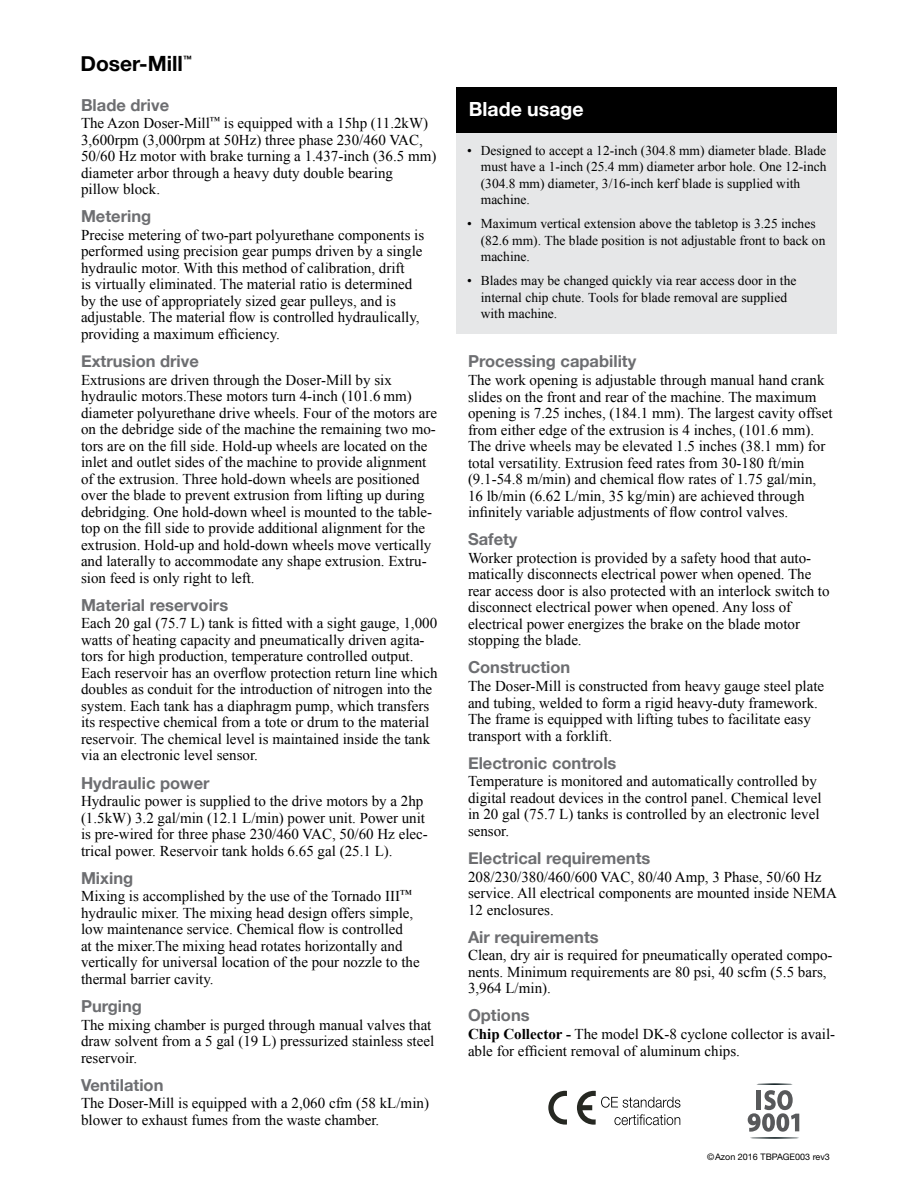
<style>
.page{position:relative;width:918px;height:1188px;background:#fff}
.page>*{position:absolute;margin:0;border:0;box-sizing:border-box;transform-origin:0 0}
.t1{font:700 21px "Helvetica Neue";color:#000}
.t2{font:700 19.5px "Helvetica Neue";color:#fff}
.t3{font:700 16.5px "Helvetica Neue";color:#6d6e71}
.t4{font:15px/16.5px "Times New Roman";color:#000}
.t5{font:13.5px/16.5px "Times New Roman";color:#000}
.t6{font:9px "Helvetica Neue";color:#000}
.t7{font:700 8.7px "Helvetica Neue";color:#000}
.s1{font-weight:700}
</style>
<div class="page">
<svg style="left:747px;top:1083px;width:53px;height:56px"></svg>
<div style="left:456px;top:87px;width:381px;height:247px;background:#e6e7e8"></div>
<div style="left:456px;top:87px;width:381px;height:46px;background:#000"></div>
<svg style="left:548px;top:1091px;width:19px;height:34px"></svg>
<svg style="left:577px;top:1091px;width:103px;height:34px"></svg>
<h1 class="t1" style="left:80px;top:47px;width:104px">Doser-Mill</h1>
<p class="t7" style="left:183px;top:52px;width:10px">™</p>
<p class="t3" style="left:81px;top:92px;width:90px">Blade drive</p>
<p class="t4" style="left:81px;top:115px;width:357px">The Azon Doser-Mill<sup>™</sup> is equipped with a 15hp (11.2kW)<br>3,600rpm (3,000rpm at 50Hz) three phase 230/460 VAC, 50/60 Hz motor with brake turning a 1.437-inch (36.5 mm) diameter arbor through a heavy duty double bearing<br>pillow block.</p>
<p class="t3" style="left:81px;top:204px;width:72px">Metering</p>
<p class="t4" style="left:81px;top:226px;width:345px">Precise metering of two-part polyurethane components is performed using precision gear pumps driven by a single hydraulic motor. With this method of calibration, drift<br>is virtually eliminated. The material ratio is determined by the use of appropriately sized gear pulleys, and is adjustable. The material flow is controlled hydraulically, providing a maximum efficiency.</p>
<p class="t3" style="left:81px;top:348px;width:119px">Extrusion drive</p>
<p class="t4" style="left:81px;top:371px;width:358px">Extrusions are driven through the Doser-Mill by six hydraulic motors.These motors turn 4-inch (101.6 mm) diameter polyurethane drive wheels. Four of the motors are on the debridge side of the machine the remaining two mo&shy;tors are on the fill side. Hold-up wheels are located on the inlet and outlet sides of the machine to provide alignment of the extrusion. Three hold-down wheels are positioned over the blade to prevent extrusion from lifting up during debridging. One hold-down wheel is mounted to the table&shy;top on the fill side to provide additional alignment for the extrusion. Hold-up and hold-down wheels move vertically and laterally to accommodate any shape extrusion. Extru&shy;sion feed is only right to left.</p>
<p class="t3" style="left:81px;top:592px;width:149px">Material reservoirs</p>
<p class="t4" style="left:81px;top:615px;width:358px">Each 20 gal (75.7 L) tank is fitted with a sight gauge, 1,000 watts of heating capacity and pneumatically driven agita&shy;tors for high production, temperature controlled output.<br>Each reservoir has an overflow protection return line which doubles as conduit for the introduction of nitrogen into the system. Each tank has a diaphragm pump, which transfers its respective chemical from a tote or drum to the material reservoir. The chemical level is maintained inside the tank via an electronic level sensor.</p>
<p class="t3" style="left:81px;top:770px;width:130px">Hydraulic power</p>
<p class="t4" style="left:81px;top:793px;width:348px">Hydraulic power is supplied to the drive motors by a 2hp (1.5kW) 3.2 gal/min (12.1 L/min) power unit. Power unit is pre-wired for three phase 230/460 VAC, 50/60 Hz elec&shy;trical power. Reservoir tank holds 6.65 gal (25.1 L).</p>
<p class="t3" style="left:81px;top:865px;width:54px">Mixing</p>
<p class="t4" style="left:81px;top:888px;width:340px">Mixing is accomplished by the use of the Tornado III<sup>™ </sup>hydraulic mixer. The mixing head design offers simple, low maintenance service. Chemical flow is controlled<br>at the mixer.The mixing head rotates horizontally and vertically for universal location of the pour nozzle to the thermal barrier cavity.</p>
<p class="t3" style="left:81px;top:993px;width:62px">Purging</p>
<p class="t4" style="left:81px;top:1016px;width:355px">The mixing chamber is purged through manual valves that draw solvent from a 5 gal (19 L) pressurized stainless steel reservoir.</p>
<p class="t3" style="left:81px;top:1072px;width:84px">Ventilation</p>
<p class="t4" style="left:81px;top:1095px;width:349px">The Doser-Mill is equipped with a 2,060 cfm (58 kL/min) blower to exhaust fumes from the waste chamber.</p>
<h2 class="t2" style="left:469px;top:94px;width:116px">Blade usage</h2>
<p class="t5" style="left:481px;top:142px;width:347px;text-indent:-14px">• Designed to accept a 12-inch (304.8 mm) diameter blade. Blade must have a 1-inch (25.4 mm) diameter arbor hole. One 12-inch (304.8 mm) diameter, 3/16-inch kerf blade is supplied with machine.</p>
<p class="t5" style="left:481px;top:215px;width:346px;text-indent:-14px">• Maximum vertical extension above the tabletop is 3.25 inches (82.6 mm). The blade position is not adjustable front to back on machine.</p>
<p class="t5" style="left:481px;top:272px;width:317px;text-indent:-14px">• Blades may be changed quickly via rear access door in the internal chip chute. Tools for blade removal are supplied with machine.</p>
<p class="t3" style="left:468px;top:349px;width:170px">Processing capability</p>
<p class="t4" style="left:468px;top:372px;width:366px">The work opening is adjustable through manual hand crank slides on the front and rear of the machine. The maximum opening is 7.25 inches, (184.1 mm). The largest cavity offset from either edge of the extrusion is 4 inches, (101.6 mm).<br>The drive wheels may be elevated 1.5 inches (38.1 mm) for total versatility. Extrusion feed rates from 30-180 ft/min (9.1-54.8 m/min) and chemical flow rates of 1.75 gal/min, 16 lb/min (6.62 L/min, 35 kg/min) are achieved through infinitely variable adjustments of flow control valves.</p>
<p class="t3" style="left:468px;top:526px;width:51px">Safety</p>
<p class="t4" style="left:468px;top:549px;width:363px">Worker protection is provided by a safety hood that auto&shy;matically disconnects electrical power when opened. The rear access door is also protected with an interlock switch to disconnect electrical power when opened. Any loss of electrical power energizes the brake on the blade motor stopping the blade.</p>
<p class="t3" style="left:468px;top:655px;width:104px">Construction</p>
<p class="t4" style="left:468px;top:678px;width:358px">The Doser-Mill is constructed from heavy gauge steel plate and tubing, welded to form a rigid heavy-duty framework.<br>The frame is equipped with lifting tubes to facilitate easy transport with a forklift.</p>
<p class="t3" style="left:468px;top:750px;width:150px">Electronic controls</p>
<p class="t4" style="left:468px;top:773px;width:355px">Temperature is monitored and automatically controlled by digital readout devices in the control panel. Chemical level in 20 gal (75.7 L) tanks is controlled by an electronic level sensor.</p>
<p class="t3" style="left:468px;top:845px;width:184px">Electrical requirements</p>
<p class="t4" style="left:468px;top:868px;width:371px">208/230/380/460/600 VAC, 80/40 Amp, 3 Phase, 50/60 Hz service. All electrical components are mounted inside NEMA<br>12 enclosures.</p>
<p class="t3" style="left:468px;top:924px;width:132px">Air requirements</p>
<p class="t4" style="left:468px;top:947px;width:366px">Clean, dry air is required for pneumatically operated compo&shy;nents. Minimum requirements are 80 psi, 40 scfm (5.5 bars,<br>3,964 L/min).</p>
<p class="t3" style="left:468px;top:1003px;width:63px">Options</p>
<p class="t4" style="left:468px;top:1026px;width:369px"><span class="s1">Chip Collector -</span> The model DK-8 cyclone collector is avail&shy;able for efficient removal of aluminum chips.</p>
<p class="t6" style="left:707px;top:1151px;width:124px">©Azon 2016 TBPAGE003 rev3</p>
</div>
